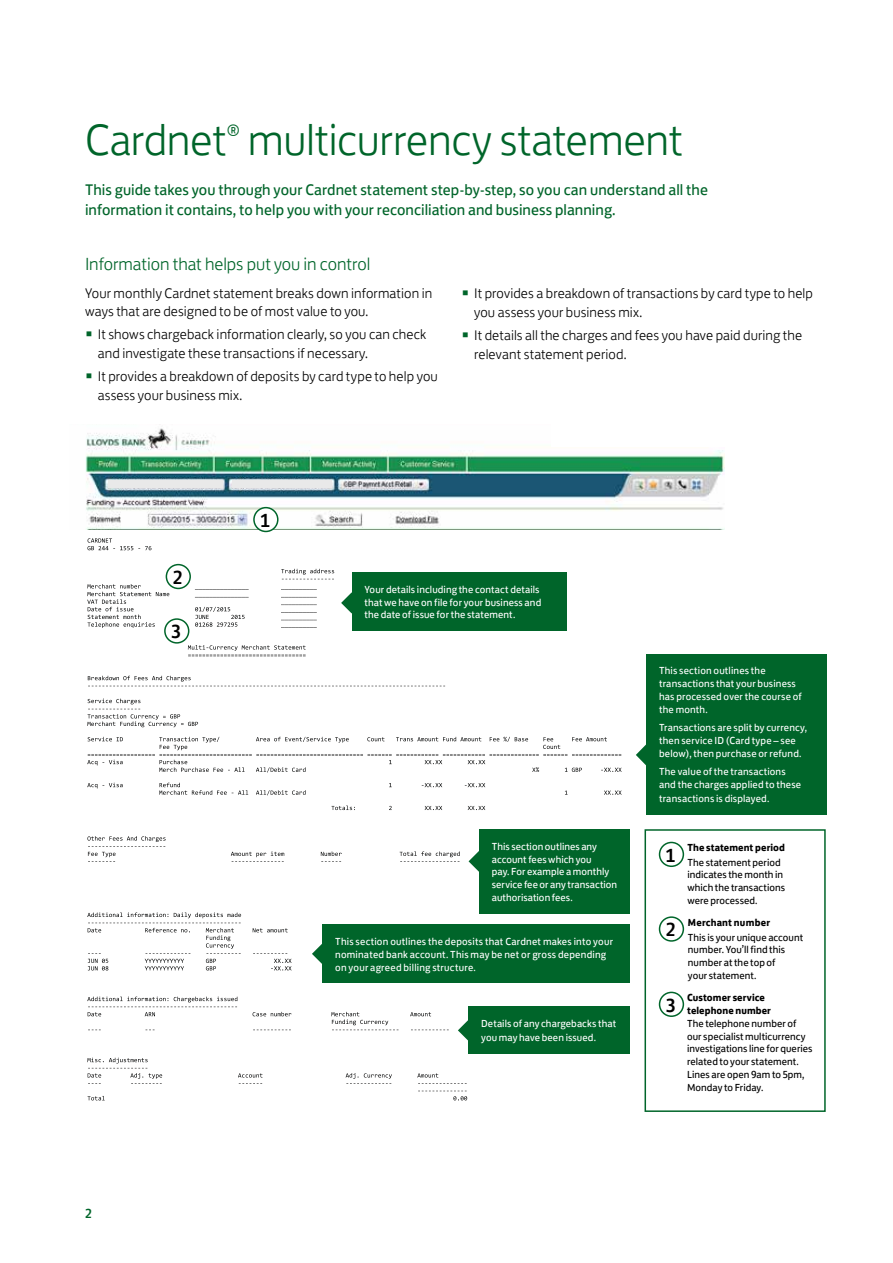
<style>
.page{position:relative;width:893px;height:1263px;background:#fff}
.page>*{position:absolute;margin:0;border:0;box-sizing:border-box;transform-origin:0 0}
.t1{font:300 45px "Lloyds Bank Jack";letter-spacing:-.01em;color:#00652a}
.t2{font:500 19.5px "Lloyds Bank Jack";color:#000}
.t3{font:300 18px "Lloyds Bank Jack";letter-spacing:-.005em;color:#00652a}
.t4{font:300 17.55px "Lloyds Bank Jack";color:#00652a}
.t5{font:15.75px/20.2px "Lloyds Bank Jack";letter-spacing:.005em;color:#00652a}
.t6{font:300 14.25px/18.8px "Lloyds Bank Jack";letter-spacing:.005em;color:#000}
.t7{font:500 13.5px "Lloyds Bank Jack";color:#00652a}
.t8{font:10.5px/12.8px "Lloyds Bank Jack";letter-spacing:.01em;color:#fff}
.t9{font:10.5px/12.8px "Lloyds Bank Jack";letter-spacing:.005em;color:#000}
.t10{font:700 10.5px/12.8px "Lloyds Bank Jack";letter-spacing:.005em;color:#000}
.s1{font-size:21.9px;color:#00652a}
</style>
<div class="page">
<svg style="left:87px;top:538px;width:64px;height:12px"></svg>
<svg style="left:281px;top:569px;width:53px;height:11px"></svg>
<svg style="left:195px;top:589px;width:54px;height:1px"></svg>
<svg style="left:281px;top:589px;width:36px;height:1px"></svg>
<svg style="left:195px;top:597px;width:54px;height:1px"></svg>
<svg style="left:281px;top:597px;width:36px;height:1px"></svg>
<svg style="left:281px;top:605px;width:36px;height:1px"></svg>
<svg style="left:281px;top:612px;width:36px;height:1px"></svg>
<svg style="left:281px;top:620px;width:36px;height:1px"></svg>
<svg style="left:87px;top:584px;width:82px;height:44px"></svg>
<svg style="left:195px;top:607px;width:50px;height:20px"></svg>
<svg style="left:281px;top:627px;width:36px;height:1px"></svg>
<svg style="left:188px;top:645px;width:118px;height:12px"></svg>
<svg style="left:88px;top:676px;width:357px;height:11px"></svg>
<svg style="left:87px;top:699px;width:111px;height:28px"></svg>
<svg style="left:87px;top:737px;width:535px;height:35px"></svg>
<svg style="left:87px;top:783px;width:36px;height:5px"></svg>
<svg style="left:422px;top:783px;width:63px;height:4px"></svg>
<svg style="left:159px;top:783px;width:147px;height:12px"></svg>
<svg style="left:604px;top:790px;width:18px;height:5px"></svg>
<svg style="left:331px;top:806px;width:24px;height:4px"></svg>
<svg style="left:425px;top:806px;width:17px;height:4px"></svg>
<svg style="left:468px;top:806px;width:17px;height:4px"></svg>
<svg style="left:87px;top:836px;width:79px;height:26px"></svg>
<svg style="left:231px;top:851px;width:53px;height:11px"></svg>
<svg style="left:321px;top:851px;width:21px;height:11px"></svg>
<svg style="left:400px;top:851px;width:60px;height:11px"></svg>
<svg style="left:87px;top:912px;width:205px;height:58px"></svg>
<svg style="left:87px;top:997px;width:150px;height:19px"></svg>
<svg style="left:253px;top:1012px;width:38px;height:4px"></svg>
<svg style="left:410px;top:1012px;width:21px;height:4px"></svg>
<svg style="left:253px;top:1030px;width:38px;height:1px"></svg>
<svg style="left:411px;top:1030px;width:38px;height:1px"></svg>
<svg style="left:331px;top:1012px;width:67px;height:19px"></svg>
<svg style="left:238px;top:1073px;width:24px;height:4px"></svg>
<svg style="left:417px;top:1073px;width:21px;height:4px"></svg>
<svg style="left:87px;top:1058px;width:75px;height:26px"></svg>
<svg style="left:239px;top:1083px;width:23px;height:1px"></svg>
<svg style="left:346px;top:1073px;width:46px;height:11px"></svg>
<svg style="left:418px;top:1083px;width:49px;height:1px"></svg>
<svg style="left:88px;top:1096px;width:17px;height:4px"></svg>
<svg style="left:418px;top:1091px;width:49px;height:9px"></svg>
<img style="left:85px;top:428px;width:640px;height:101px">
<div style="left:551px;top:416px;width:184px;height:30px;background:#fff"></div>
<div style="left:109px;top:480px;width:114px;height:8px;background:#e9e9e9"></div>
<div style="left:232px;top:480px;width:100px;height:8px;background:#e9e9e9"></div>
<div style="left:659px;top:842px;width:25px;height:25px;border:2px solid #00652a;border-radius:50%"></div>
<div style="left:659px;top:916px;width:25px;height:26px;border:2px solid #00652a;border-radius:50%"></div>
<div style="left:659px;top:992px;width:25px;height:25px;border:2px solid #00652a;border-radius:50%"></div>
<div style="left:644px;top:829px;width:182px;height:283px;border:2px solid #00652a"></div>
<div style="left:254px;top:508px;width:24px;height:23px;background:#fff;border-radius:50%"></div>
<div style="left:253px;top:507px;width:26px;height:25px;border:2px solid #00652a;border-radius:50%"></div>
<div style="left:166px;top:564px;width:25px;height:25px;border:2px solid #00652a;border-radius:50%"></div>
<div style="left:165px;top:619px;width:24px;height:24px;background:#fff;border-radius:50%"></div>
<div style="left:164px;top:618px;width:25px;height:26px;border:2px solid #00652a;border-radius:50%"></div>
<svg style="left:636px;top:744px;width:10px;height:22px"></svg>
<div style="left:646px;top:654px;width:181px;height:160px;background:#00652a"></div>
<svg style="left:469px;top:851px;width:10px;height:21px"></svg>
<div style="left:479px;top:829px;width:151px;height:85px;background:#00652a"></div>
<svg style="left:458px;top:1020px;width:10px;height:21px"></svg>
<div style="left:468px;top:1007px;width:162px;height:47px;background:#00652a"></div>
<svg style="left:312px;top:944px;width:10px;height:20px"></svg>
<div style="left:322px;top:924px;width:308px;height:59px;background:#00652a"></div>
<svg style="left:341px;top:592px;width:11px;height:21px"></svg>
<div style="left:352px;top:572px;width:214px;height:59px;background:#00652a"></div>
<h1 class="t1" style="left:85px;top:103px;width:143px">Cardnet</h1>
<h3 class="t4" style="left:227px;top:116px;width:15px">®</h3>
<h1 class="t1" style="left:248px;top:103px;width:437px">multicurrency statement</h1>
<h3 class="t5" style="left:85px;top:178px;width:624px">This guide takes you through your Cardnet statement step-by-step, so you can understand all the information it contains, to help you with your reconciliation and business planning.</h3>
<h3 class="t3" style="left:85px;top:250px;width:287px">Information that helps put you in control</h3>
<h3 class="t6" style="left:85px;top:282px;width:349px">Your monthly Cardnet statement breaks down information in ways that are designed to be of most value to you.</h3>
<h3 class="t6" style="left:98px;top:324px;width:330px;text-indent:-13px"><span class="s1">•</span> It shows chargeback information clearly, so you can check and investigate these transactions if necessary.</h3>
<h3 class="t6" style="left:98px;top:365px;width:342px;text-indent:-13px"><span class="s1">•</span> It provides a breakdown of deposits by card type to help you assess your business mix.</h3>
<h3 class="t6" style="left:474px;top:282px;width:340px;text-indent:-13px"><span class="s1">•</span> It provides a breakdown of transactions by card type to help you assess your business mix.</h3>
<h3 class="t6" style="left:474px;top:324px;width:330px;text-indent:-13px"><span class="s1">•</span> It details all the charges and fees you have paid during the relevant statement period.</h3>
<p class="t7" style="left:85px;top:1202px;width:8px">2</p>
<h2 class="t2" style="left:173px;top:561px;width:11px">2</h2>
<h2 class="t2" style="left:171px;top:616px;width:11px">3</h2>
<h2 class="t2" style="left:260px;top:504px;width:11px">1</h2>
<p class="t8" style="left:364px;top:582px;width:178px">Your details including the contact details that we have on file for your business and the date of issue for the statement.</p>
<p class="t8" style="left:492px;top:839px;width:127px">This section outlines any account fees which you<br>pay. For example a monthly service fee or any transaction authorisation fees.</p>
<p class="t8" style="left:335px;top:934px;width:279px">This section outlines the deposits that Cardnet makes into your nominated bank account. This may be net or gross depending on your agreed billing structure.</p>
<p class="t8" style="left:481px;top:1016px;width:137px;line-height:13.8px">Details of any chargebacks that you may have been issued.</p>
<p class="t8" style="left:659px;top:663px;width:144px">This section outlines the transactions that your business has processed over the course of the month.</p>
<p class="t8" style="left:659px;top:720px;width:150px">Transactions are split by currency, then service ID (Card type – see below), then purchase or refund.</p>
<p class="t8" style="left:659px;top:764px;width:144px">The value of the transactions and the charges applied to these</p>
<p class="t8" style="left:659px;top:791px;width:112px">transactions is displayed.</p>
<h2 class="t2" style="left:666px;top:839px;width:11px">1</h2>
<p class="t10" style="left:687px;top:841px;width:99px">The statement period</p>
<p class="t9" style="left:687px;top:855px;width:99px">The statement period indicates the month in which the transactions were processed.</p>
<h2 class="t2" style="left:666px;top:914px;width:11px">2</h2>
<p class="t10" style="left:688px;top:915px;width:84px">Merchant number</p>
<p class="t9" style="left:688px;top:930px;width:117px">This is your unique account number. You’ll find this number at the top of<br>your statement.</p>
<h2 class="t2" style="left:666px;top:989px;width:11px">3</h2>
<p class="t10" style="left:687px;top:990px;width:85px">Customer service telephone number</p>
<p class="t9" style="left:687px;top:1016px;width:127px">The telephone number of our specialist multicurrency investigations line for queries related to your statement.<br>Lines are open 9am to 5pm,<br>Monday to Friday.</p>
</div>
